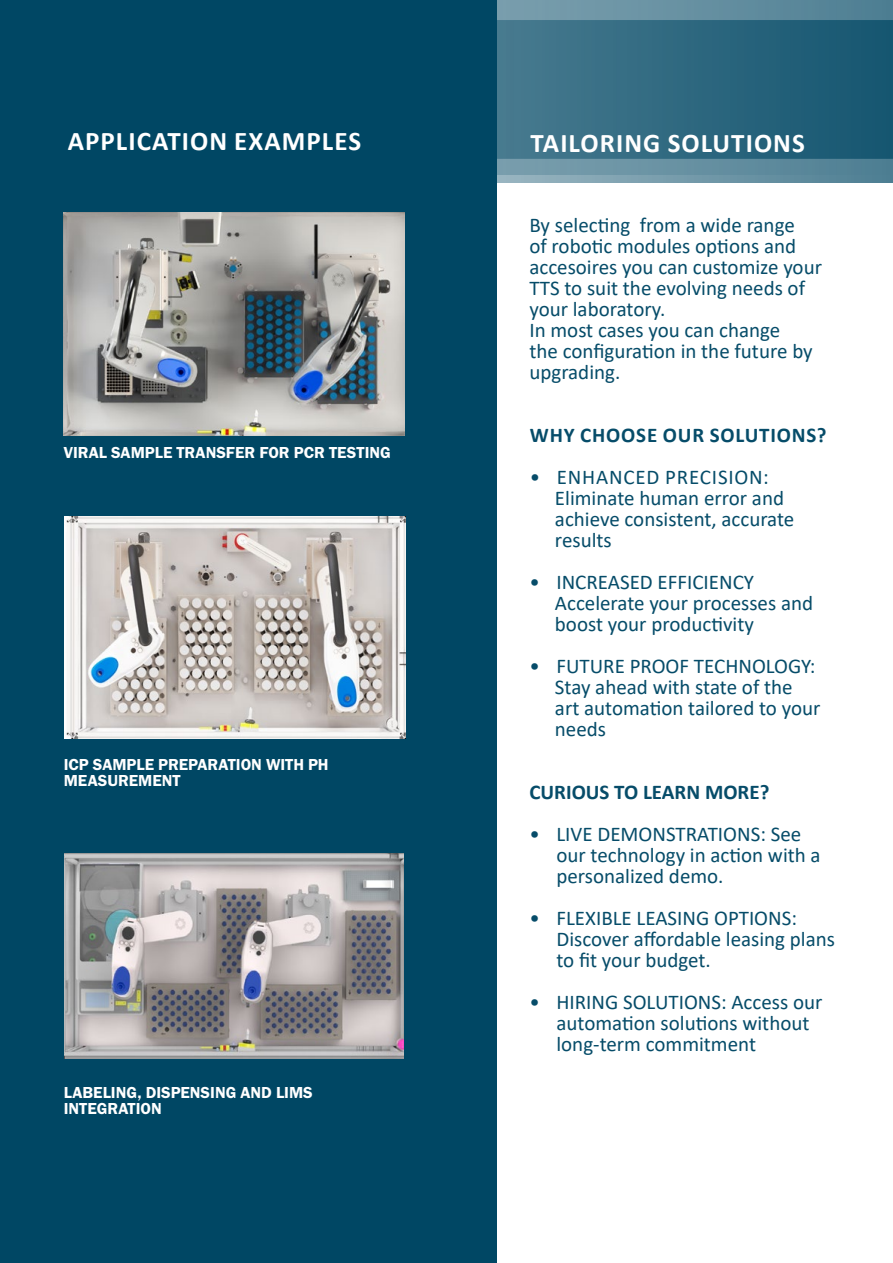
<style>
.page{position:relative;width:893px;height:1263px;background:#fff}
.page>*{position:absolute;margin:0;border:0;box-sizing:border-box;transform-origin:0 0}
.t1{font:700 27px "Calibri";letter-spacing:.04em;color:#fff}
.t2{font:21px/21px "Calibri";color:#064c69}
.t3{font:700 21px "Calibri";letter-spacing:.04em;color:#064c69}
.t4{font:700 21px "Calibri";color:#064c69}
.t5{font:16.5px/16.5px "Franklin Gothic URW Dem";color:#fff}
</style>
<div class="page">
<div style="left:0;top:0;width:496px;height:1263px;background:#004764"></div>
<svg style="left:496px;top:175px;width:397px;height:7px;background:#7299a9"></svg>
<svg style="left:496px;top:0;width:397px;height:175px;background:#396f86"></svg>
<img style="left:64px;top:213px;width:340px;height:222px">
<img style="left:65px;top:853px;width:338px;height:206px">
<img style="left:65px;top:516px;width:340px;height:222px">
<p class="t1" style="left:68px;top:122px;width:295px">APPLICATION EXAMPLES</p>
<p class="t5" style="left:64px;top:444px;width:329px">VIRAL SAMPLE TRANSFER FOR PCR TESTING</p>
<p class="t5" style="left:64px;top:755px;width:266px">ICP SAMPLE PREPARATION WITH PH<br>MEASUREMENT</p>
<p class="t5" style="left:64px;top:1084px;width:251px">LABELING, DISPENSING AND LIMS<br>INTEGRATION</p>
<p class="t1" style="left:531px;top:124px;width:276px">TAILORING SOLUTIONS</p>
<p class="t2" style="left:529px;top:214px;width:294px">By selecting from a wide range<br>of robotic modules options and accesoires you can customize your<br>TTS to suit the evolving needs of your laboratory.<br>In most cases you can change<br>the configuration in the future by upgrading.</p>
<p class="t3" style="left:530px;top:420px;width:298px">WHY CHOOSE OUR SOLUTIONS?</p>
<p class="t2" style="left:555px;top:466px;width:241px;text-indent:-25px">• ENHANCED PRECISION:<br>Eliminate human error and achieve consistent, accurate results</p>
<p class="t2" style="left:555px;top:571px;width:260px;text-indent:-26px">• INCREASED EFFICIENCY<br>Accelerate your processes and boost your productivity</p>
<p class="t2" style="left:555px;top:655px;width:267px;text-indent:-26px">• FUTURE PROOF TECHNOLOGY:<br>Stay ahead with state of the art automation tailored to your needs</p>
<p class="t4" style="left:529px;top:777px;width:241px">CURIOUS TO LEARN MORE?</p>
<p class="t2" style="left:556px;top:823px;width:266px;text-indent:-27px">• LIVE DEMONSTRATIONS: See our technology in action with a personalized demo.</p>
<p class="t2" style="left:556px;top:907px;width:280px;text-indent:-27px">• FLEXIBLE LEASING OPTIONS:<br>Discover affordable leasing plans to fit your budget.</p>
<p class="t2" style="left:556px;top:991px;width:268px;text-indent:-27px">• HIRING SOLUTIONS: Access our automation solutions without long-term commitment</p>
</div>
